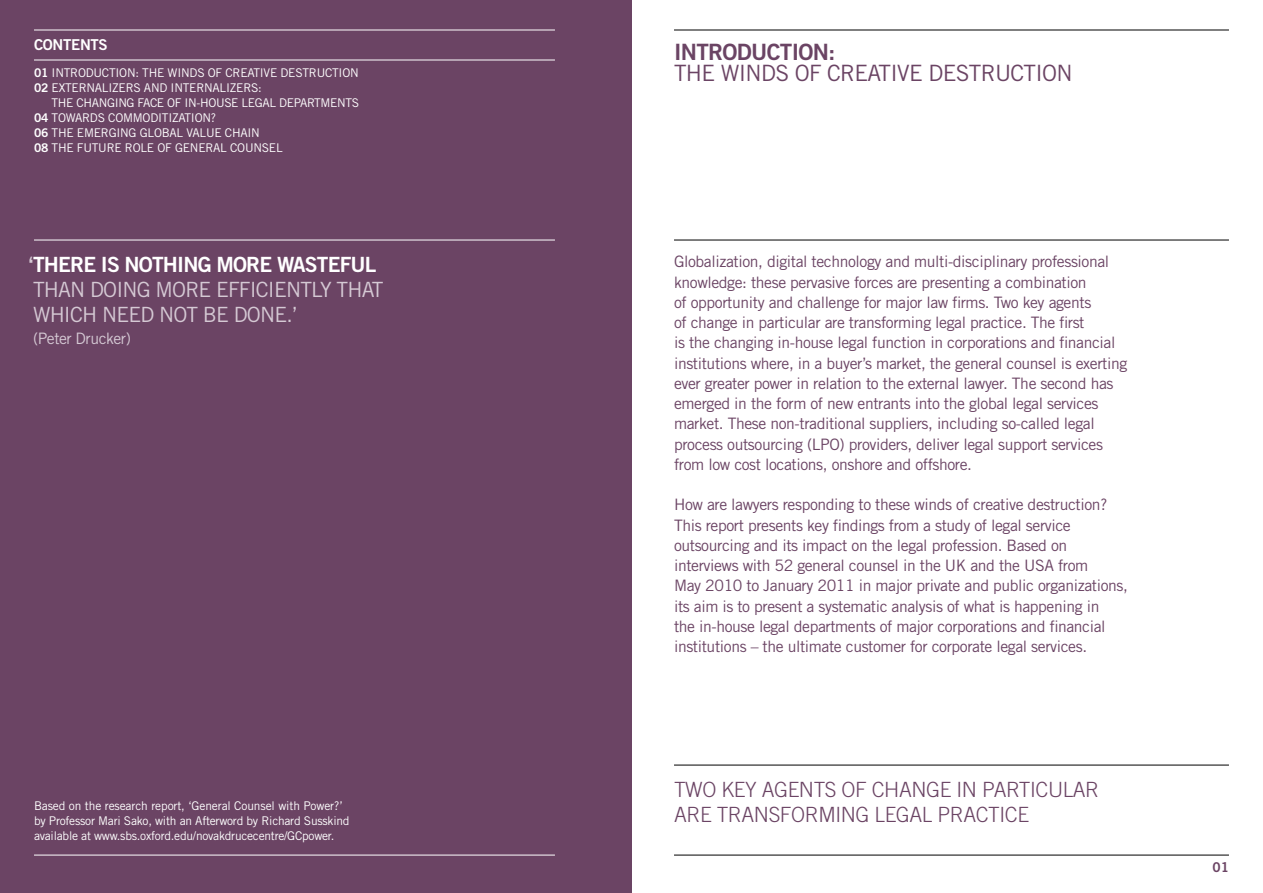
<style>
.page{position:relative;width:1263px;height:893px;background:#fff}
.page>*{position:absolute;margin:0;border:0;box-sizing:border-box;transform-origin:0 0}
.t1{font:22.5px "Trade Gothic";letter-spacing:-.03em;color:#6b4464}
.t2{font:22.5px "Trade Gothic Bold Two";color:#6b4464}
.t3{font:300 21px/24.8px "Trade Gothic";letter-spacing:-.02em;color:#6b4464}
.t4{font:21px/24.8px "Trade Gothic";letter-spacing:-.04em;color:#d5c9d4}
.t5{font:21px "Trade Gothic Bold Two";letter-spacing:-.04em;color:#fff}
.t6{font:15.75px/20.2px "Trade Gothic";letter-spacing:-.025em;color:#6b4464}
.t7{font:15.75px "Trade Gothic";color:#d5c9d4}
.t8{font:15px "Trade Gothic Bold Two";color:#fff}
.t9{font:13.5px "Trade Gothic Bold Two";color:#6b4464}
.t10{font:12px/15px "Trade Gothic";letter-spacing:-.02em;color:#fff}
.s1{font-family:"Trade Gothic Bold Two"}
.s2{color:#d5c9d4}
</style>
<div class="page">
<hr style="left:674px;top:855px;width:555px;height:1px;background:#000">
<div style="left:0;top:0;width:631px;height:893px;background:#6b4464"></div>
<hr style="left:674px;top:30px;width:555px;height:1px;background:#000">
<hr style="left:34px;top:240px;width:521px;height:1px;background:#fff">
<hr style="left:34px;top:855px;width:521px;height:1px;background:#fff">
<hr style="left:34px;top:30px;width:521px;height:1px;background:#fff">
<hr style="left:34px;top:60px;width:521px;height:1px;background:#fff">
<hr style="left:674px;top:240px;width:555px;height:1px;background:#000">
<hr style="left:674px;top:765px;width:555px;height:1px;background:#000">
<p class="t8" style="left:34px;top:36px;width:75px">CONTENTS</p>
<p class="t10" style="left:34px;top:65px;width:326px"><span class="s1">01</span> I ntroduction: The Winds of Creative Destruction<br><span class="s1">02</span> Externalizers and I nternalizers:</p>
<p class="t10" style="left:34px;top:95px;width:327px;text-indent:18px">The Changing Face of I n-House Legal Departments <span class="s1">04</span> Towards Commoditization?<br><span class="s1">06</span> The Emerging Global Value Chain<br><span class="s1">08</span> The Future Role of General Counsel</p>
<h2 class="t5" style="left:28px;top:251px;width:350px"><span class="s2">‘</span>THERE IS NOTHING MORE WASTEFUL</h2>
<h2 class="t4" style="left:33px;top:277px;width:347px">than doing more efficiently that which need not be done.’</h2>
<p class="t7" style="left:33px;top:329px;width:99px">(Peter Drucker)</p>
<p class="t10" style="left:34px;top:798px;width:317px">Based on the research report, ‘General Counsel with Power?’ by Professor M ari Sako, with an Afterword by R ichard Susskind available at www.sbs.oxford.edu/novakdrucecentre/GC power.</p>
<h1 class="t2" style="left:674px;top:38px;width:14px">INTRO</h1>
<h1 class="t2" style="left:737px;top:38px;width:56px">DUCTION</h1>
<h1 class="t2" style="left:828px;top:38px;width:8px">:</h1>
<h1 class="t1" style="left:674px;top:60px;width:400px">The winds of creative destruction</h1>
<p class="t6" style="left:674px;top:251px;width:455px">Globalization, digital technology and multi-disciplinary professional knowledge: these pervasive forces are presenting a combination<br>of opportunity and challenge for major law firms. Two key agents<br>of change in particular are transforming legal practice. The first<br>is the changing in-house legal function in corporations and financial institutions where, in a buyer’s market, the general counsel is exerting ever greater power in relation to the external lawyer. The second has emerged in the form of new entrants into the global legal services market. These non-traditional suppliers, including so-called legal process outsourcing (LPO) providers, deliver legal support services from low cost locations, onshore and offshore.</p>
<p class="t6" style="left:674px;top:494px;width:435px">H ow are lawyers responding to these winds of creative destruction?<br>This report presents key findings from a study of legal service outsourcing and its impact on the legal profession. Based on interviews with 52 general counsel in the UK and the USA</p>
<p class="t6" style="left:674px;top:555px;width:455px;text-indent:384px">from<br>May 2010 to January 2011 in major private and public organizations, its aim is to present a systematic analysis of what is happening in<br>the in-house legal departments of major corporations and financial institutions – the ultimate customer for corporate legal services.</p>
<h2 class="t3" style="left:674px;top:777px;width:427px">TWO KEY AGENTS OF CHANGE IN PARTICULAR<br>ARE TRANSFORMING LEGAL PRACTICE</h2>
<p class="t9" style="left:1212px;top:859px;width:18px">01</p>
</div>
